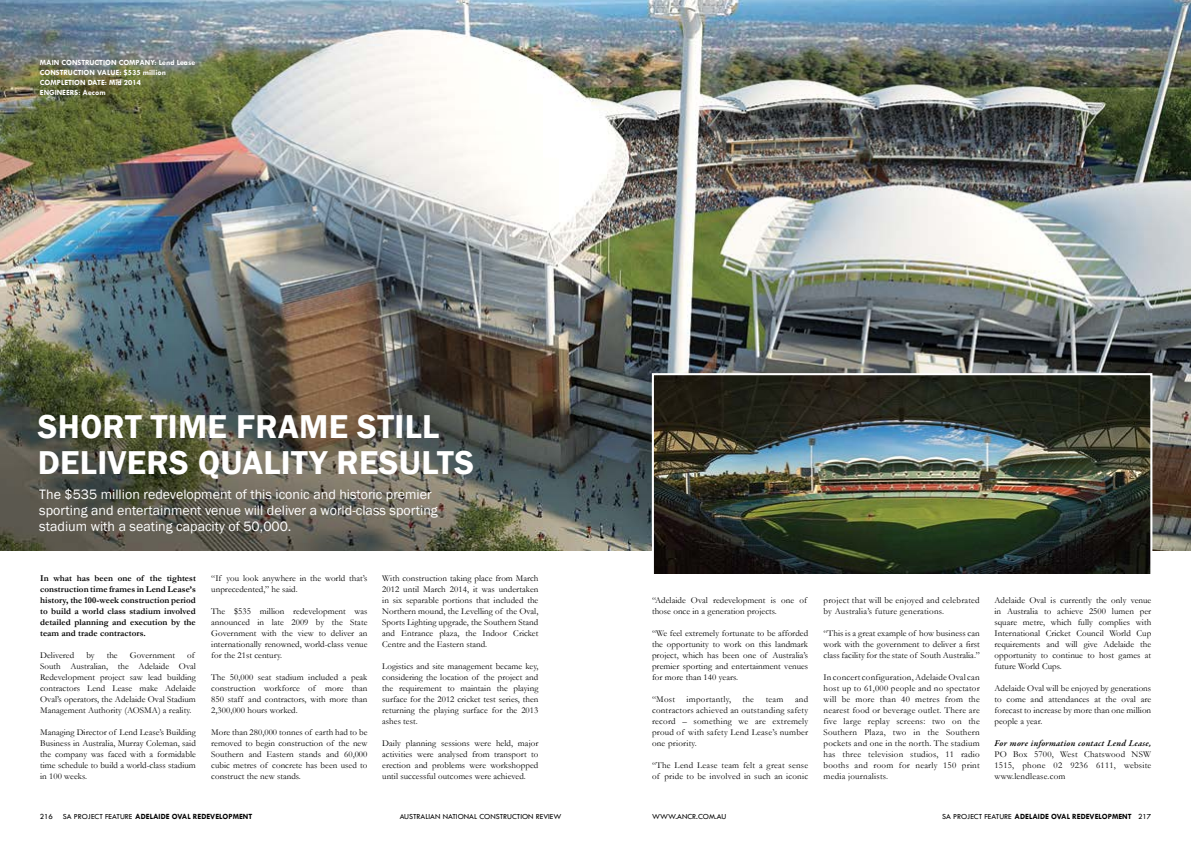
<style>
.page{position:relative;width:1191px;height:842px;background:#fff}
.page>*{position:absolute;margin:0;border:0;box-sizing:border-box;transform-origin:0 0}
.t1{font:600 34px/36px "Franklin Gothic";letter-spacing:.01em;color:#fff}
.t2{font:14px/16px "Franklin Gothic";color:#fff}
.t3{font:9px/11px "Garamond";letter-spacing:.005em;color:#000;text-align:justify}
.t4{font:700 9px/11px "Garamond";letter-spacing:.005em;color:#000;text-align:justify}
.t5{font:9px/11px "Garamond";letter-spacing:.025em;color:#000}
.t6{font:italic 600 9px "Garamond Premr Pro";letter-spacing:.025em;color:#000}
.t7{font:700 8px/10px "Tw Cen";color:#fff}
.t8{font:700 8px "Tw Cen";color:#000}
.t9{font:8px "Tw Cen";color:#000}
.s1{font-weight:400}
</style>
<div class="page">
<img style="left:0;top:0;width:1191px;height:551px">
<img style="left:655px;top:376px;width:494px;height:197px">
<div style="left:652px;top:373px;width:500px;height:203px;border:2px solid #fff"></div>
<p class="t7" style="left:40px;top:57px;width:157px">MAIN CONSTRUCTION COMPANY: Lend Lease<br>CONSTRUCTION VALUE: $535 million<br>COMPLETION DATE: Mid 2014<br>ENGINEERS: Aecom</p>
<h1 class="t1" style="left:38px;top:409px;width:436px">SHORT TIME FRAME STILL<br>DELIVERS QUALITY RESULTS</h1>
<h2 class="t2" style="left:39px;top:486px;width:400px">The $535 million redevelopment of this iconic and historic premier sporting and entertainment venue will deliver a world-class sporting stadium with a seating capacity of 50,000.</h2>
<p class="t4" style="left:40px;top:573px;width:157px">In what has been one of the tightest construction time frames in Lend Lease’s history, the 100-week construction period to build a world class stadium involved detailed planning and execution by the team and trade contractors.</p>
<p class="t3" style="left:40px;top:650px;width:36px">Delivered</p>
<p class="t3" style="left:86px;top:650px;width:10px">by</p>
<p class="t3" style="left:107px;top:650px;width:13px">the</p>
<p class="t3" style="left:130px;top:650px;width:47px">Government</p>
<p class="t3" style="left:40px;top:650px;width:157px;text-align:left;text-indent:147px">of South Australian, the Adelaide Oval Redevelopment project saw lead building contractors Lend Lease make Adelaide Oval’s operators, the Adelaide Oval Stadium Management Authority (AOSMA) a reality.</p>
<p class="t3" style="left:40px;top:727px;width:157px">Managing Director of Lend Lease’s Building Business in Australia, Murray Coleman, said the company was faced with a formidable time schedule to build a world-class stadium in 100 weeks.</p>
<p class="t3" style="left:211px;top:573px;width:158px">“If you look anywhere in the world that’s unprecedented,” he said.</p>
<p class="t3" style="left:211px;top:606px;width:158px">The $535 million redevelopment was announced in late 2009 by the State Government with the view to deliver an internationally renowned, world-class venue for the 21st century.</p>
<p class="t3" style="left:211px;top:672px;width:158px">The 50,000 seat stadium included a peak construction workforce of more than 850 staff and contractors, with more than 2,300,000 hours worked.</p>
<p class="t3" style="left:211px;top:727px;width:158px">More than 280,000 tonnes of earth had to be removed to begin construction of the new Southern and Eastern stands and 60,000 cubic metres of concrete has been used to construct the new stands.</p>
<p class="t3" style="left:382px;top:573px;width:158px">With construction taking place from March 2012 until March 2014, it was undertaken in six separable portions that included the Northern mound, the Levelling of the Oval, Sports Lighting upgrade, the Southern Stand and Entrance plaza, the Indoor Cricket Centre and the Eastern stand.</p>
<p class="t3" style="left:382px;top:661px;width:158px">Logistics and site management became key, considering the location of the project and the requirement to maintain the playing surface for the 2012 cricket test series, then returning the playing surface for the 2013 ashes test.</p>
<p class="t3" style="left:382px;top:738px;width:158px">Daily planning sessions were held, major activities were analysed from transport to erection and problems were workshopped until successful outcomes were achieved.</p>
<p class="t3" style="left:652px;top:594px;width:156px">“Adelaide Oval redevelopment is one of those once in a generation projects.</p>
<p class="t3" style="left:652px;top:627px;width:158px">“We feel extremely fortunate to be afforded the opportunity to work on this landmark project, which has been one of Australia’s premier sporting and entertainment venues for more than 140 years.</p>
<p class="t3" style="left:652px;top:693px;width:24px">“Most</p>
<p class="t5" style="left:686px;top:693px;width:46px">importantly,</p>
<p class="t3" style="left:742px;top:693px;width:13px">the</p>
<p class="t3" style="left:765px;top:693px;width:19px">team</p>
<p class="t3" style="left:652px;top:693px;width:158px;text-indent:143px">and contractors achieved an outstanding safety record – something we are extremely proud of with safety Lend Lease’s number one priority.</p>
<p class="t5" style="left:652px;top:759px;width:158px">“The Lend Lease team felt a great sense of pride to be involved in such an iconic</p>
<p class="t5" style="left:823px;top:594px;width:158px">project that will be enjoyed and celebrated by Australia’s future generations.</p>
<p class="t3" style="left:823px;top:627px;width:158px">“This is a great example of how business can work with the government to deliver a first class facility for the state of South Australia.”</p>
<p class="t3" style="left:823px;top:671px;width:158px">In concert configuration, Adelaide Oval can host up to 61,000 people and no spectator will be more than 40 metres from the nearest food or beverage outlet. There are five large replay screens: two on the Southern Plaza, two in the Southern pockets and one in the north. The stadium has three television studios, 11 radio booths and room for nearly 150 print media journalists.</p>
<p class="t3" style="left:994px;top:594px;width:158px">Adelaide Oval is currently the only venue in Australia to achieve 2500 lumen per square metre, which fully complies with International Cricket Council World Cup requirements and will give Adelaide the opportunity to continue to host games at future World Cups.</p>
<p class="t3" style="left:994px;top:682px;width:158px">Adelaide Oval will be enjoyed by generations to come and attendances at the oval are forecast to increase by more than one million people a year.</p>
<p class="t6" style="left:994px;top:737px;width:158px">For more information contact Lend Lease,</p>
<p class="t3" style="left:994px;top:748px;width:158px">PO Box 5700, West Chatswood NSW 1515, phone 02 9236 6111, website www.lendlease.com</p>
<p class="t8" style="left:40px;top:812px;width:214px"><span class="s1">216 SA PROJECT FEATURE</span> ADELAIDE OVAL REDEVELOPMENT</p>
<p class="t9" style="left:400px;top:811px;width:163px">AUSTRALIAN NATIONAL CONSTRUCTION REVIEW</p>
<p class="t9" style="left:652px;top:811px;width:76px">WWW.ANCR.COM.AU</p>
<p class="t8" style="left:942px;top:811px;width:211px"><span class="s1">SA PROJECT FEATURE</span> ADELAIDE OVAL REDEVELOPMENT <span class="s1">217</span></p>
</div>
